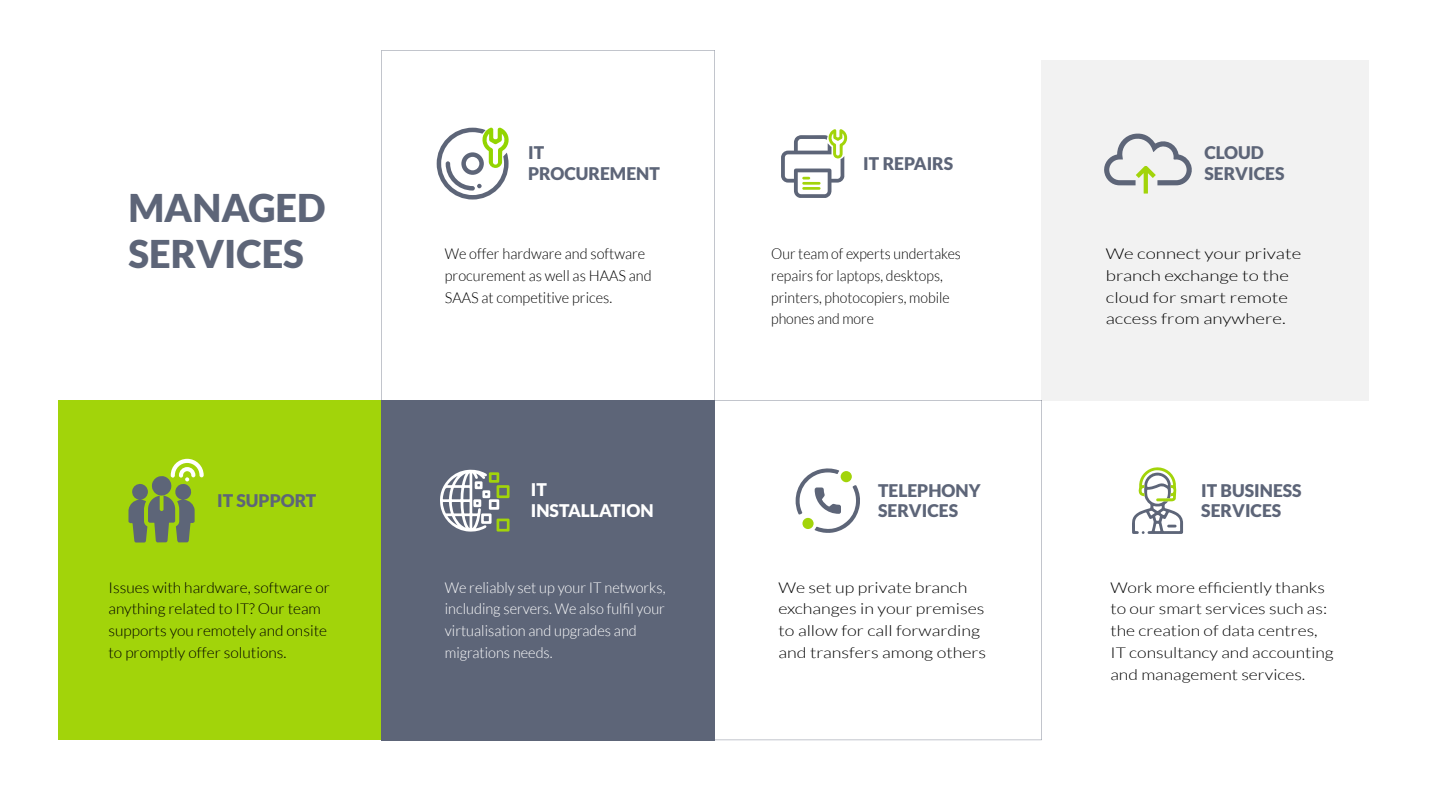
<style>
.page{position:relative;width:1440px;height:810px;background:#fff}
.page>*{position:absolute;margin:0;border:0;box-sizing:border-box;transform-origin:0 0}
.t1{font:900 38.25px/45.9px "Lato";color:#5d6578}
.t2{font:900 17.48px/20.9px "Lato";color:#5d6578}
.t3{font:900 17.48px/20.9px "Lato";color:#fff}
.t4{font:300 15px/21.8px "Lato";color:#000}
.t5{font:300 15px/21.8px "Lato";color:#000;scale:1.17 1}
.t6{font:300 15px/21.8px "Lato";color:#fff}
.t7{font:300 15px/21.8px "Lato";color:#000;scale:.94 1}
.t8{font:300 15px/21.8px "Lato";color:#000;scale:1.19 1}
.t9{font:300 15px/21.8px "Lato";color:#000;scale:1.25 1}
</style>
<div class="page">
<div style="left:58px;top:400px;width:324px;height:340px;background:#a2d40a"></div>
<div style="left:382px;top:400px;width:333px;height:340px;background:#5d6578"></div>
<svg style="left:381px;top:50px;width:334px;height:350px"></svg>
<svg style="left:715px;top:400px;width:327px;height:340px"></svg>
<div style="left:1041px;top:61px;width:328px;height:340px;background:#f2f2f2"></div>
<svg style="left:128px;top:459px;width:76px;height:84px"></svg>
<svg style="left:437px;top:127px;width:73px;height:73px"></svg>
<svg style="left:440px;top:469px;width:70px;height:63px"></svg>
<svg style="left:781px;top:129px;width:67px;height:69px"></svg>
<svg style="left:796px;top:468px;width:65px;height:65px"></svg>
<svg style="left:1104px;top:133px;width:88px;height:61px"></svg>
<svg style="left:1132px;top:467px;width:51px;height:67px"></svg>
<h1 class="t1" style="left:128px;top:184px;width:199px">MANAGED<br>SERVICES</h1>
<p class="t2" style="left:528px;top:142px;width:133px">IT<br>PROCUREMENT</p>
<p class="t4" style="left:445px;top:243px;width:208px">We offer hardware and software procurement as well as HAAS and<br>SAAS at competitive prices.</p>
<p class="t2" style="left:217px;top:490px;width:101px">IT SUPPORT</p>
<p class="t3" style="left:531px;top:479px;width:124px">IT<br>INSTALLATION</p>
<p class="t2" style="left:863px;top:153px;width:92px">IT REPAIRS</p>
<p class="t7" style="left:771px;top:243px;width:203px">Our team of experts undertakes repairs for laptops, desktops, printers, photocopiers, mobile phones and more</p>
<p class="t2" style="left:878px;top:479px;width:104px">TELEPHONY<br>SERVICES</p>
<p class="t6" style="left:445px;top:577px;width:222px">We reliably set up your IT networks, including servers. We also fulfil your virtualisation and upgrades and migrations needs.</p>
<p class="t4" style="left:108px;top:577px;width:223px">Issues with hardware, software or anything related to IT? Our team supports you remotely and onsite to promptly offer solutions.</p>
<p class="t8" style="left:779px;top:577px;width:176px">We set up private branch exchanges in your premises to allow for call forwarding and transfers among others</p>
<p class="t2" style="left:1204px;top:142px;width:82px">CLOUD<br>SERVICES</p>
<p class="t9" style="left:1106px;top:243px;width:158px">We connect your private branch exchange to the cloud for smart remote access from anywhere.</p>
<p class="t2" style="left:1201px;top:479px;width:102px">IT BUSINESS<br>SERVICES</p>
<p class="t5" style="left:1110px;top:577px;width:192px">Work more efficiently thanks to our smart services such as: the creation of data centres,<br>IT consultancy and accounting and management services.</p>
</div>
